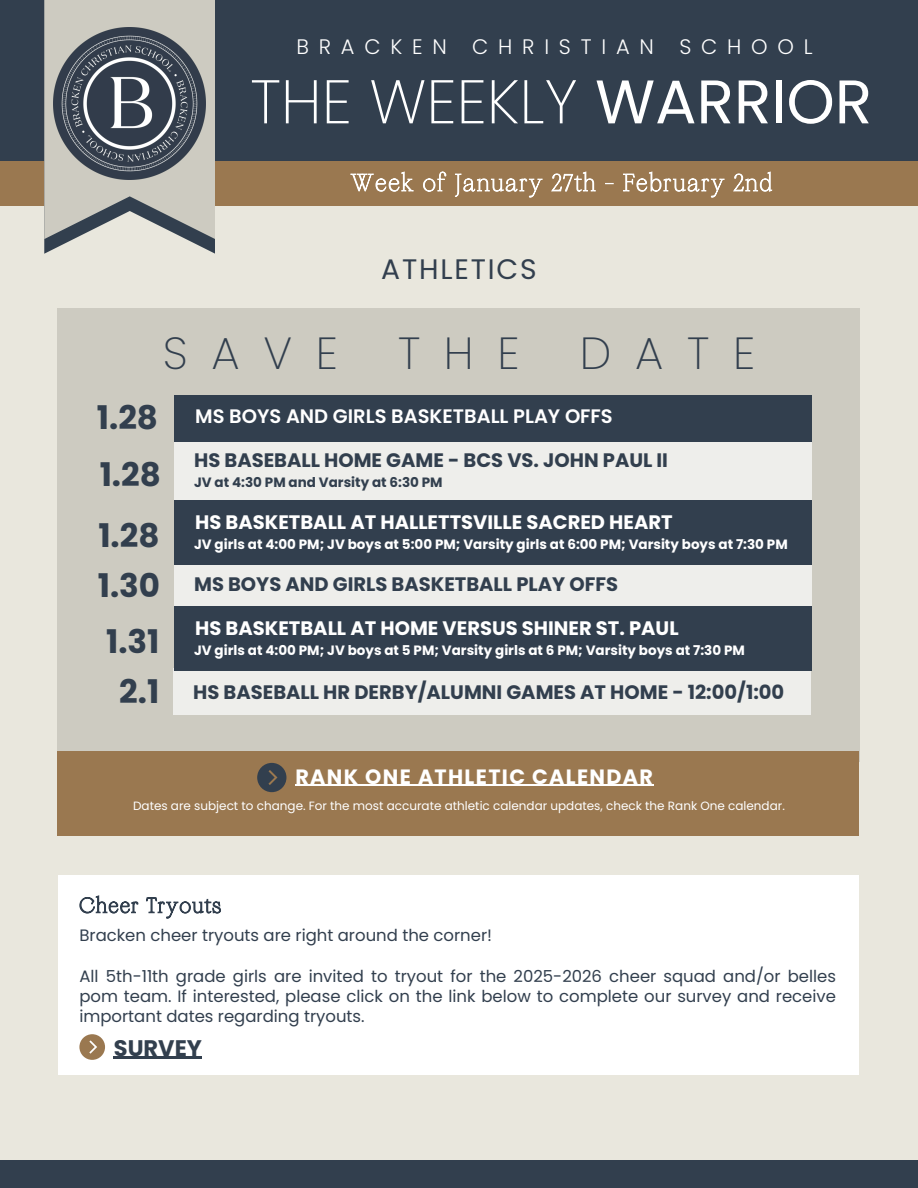
<style>
.page{position:relative;width:918px;height:1188px;background:#e9e7dd}
.page>*{position:absolute;margin:0;border:0;box-sizing:border-box;transform-origin:0 0}
.t1{font:200 61.5px "Poppins";color:#fff}
.t2{font:200 45px "Poppins";letter-spacing:.525em;color:#323f4e}
.t3{font:700 32.55px "Poppins";color:#323f4e}
.t4{font:28.2px "Poppins";letter-spacing:.065em;color:#323f4e}
.t5{font:700 22.5px "Poppins";color:#323f4e}
.t6{font:300 21px "Poppins";letter-spacing:.465em;color:#fff}
.t7{font:700 20.7px "Poppins";letter-spacing:.065em;color:#fff}
.t8{font:700 19.5px "Poppins";color:#323f4e}
.t9{font:700 19.5px "Poppins";color:#fff}
.t10{font:600 19.5px "Poppins";color:#fff}
.t11{font:16.5px/20.2px "Poppins";color:#323f4e;text-align:justify}
.t12{font:700 13.5px "Poppins";color:#fff}
.t13{font:700 13.5px "Poppins";color:#323f4e}
.t14{font:12px "Poppins";color:#fff}
.s1{font-weight:400}
</style>
<div class="page">
<div style="left:0;top:0;width:918px;height:184px;background:#323f4e"></div>
<div style="left:0;top:161px;width:918px;height:45px;background:#9a7850"></div>
<svg style="left:44px;top:0;width:171px;height:254px"></svg>
<img style="left:54px;top:27px;width:152px;height:152px">
<div style="left:57px;top:308px;width:802px;height:453px;background:#cdcbc1"></div>
<div style="left:174px;top:437px;width:638px;height:66px;background:#eeeeeb"></div>
<div style="left:174px;top:560px;width:638px;height:46px;background:#eeeeeb"></div>
<div style="left:173px;top:668px;width:638px;height:47px;background:#eeeeeb"></div>
<div style="left:175px;top:396px;width:637px;height:46px;background:#323f4e"></div>
<div style="left:174px;top:500px;width:637px;height:65px;background:#323f4e"></div>
<div style="left:174px;top:606px;width:637px;height:65px;background:#323f4e"></div>
<div style="left:57px;top:752px;width:802px;height:84px;background:#9a7850"></div>
<hr style="left:295px;top:785px;width:359px;height:1px;background:#fff">
<svg style="left:257px;top:763px;width:29px;height:29px"></svg>
<svg style="left:350px;top:171px;width:423px;height:27px"></svg>
<div style="left:59px;top:876px;width:800px;height:199px;background:#fff"></div>
<svg style="left:79px;top:895px;width:142px;height:24px"></svg>
<svg style="left:79px;top:1034px;width:26px;height:26px"></svg>
<hr style="left:114px;top:1057px;width:88px;height:2px;background:#323f4e">
<div style="left:0;top:1160px;width:918px;height:28px;background:#323f4e"></div>
<h6 class="t6" style="left:296px;top:32px;width:518px">BRACKEN CHRISTIAN SCHOOL</h6>
<p class="t1" style="left:250px;top:59px;width:623px">THE WEEKLY <span class="s1">WARRIOR</span></p>
<h4 class="t4" style="left:381px;top:250px;width:157px">ATHLETICS</h4>
<p class="t2" style="left:163px;top:322px;width:177px">SAVE</p>
<p class="t2" style="left:398px;top:322px;width:123px">THE</p>
<p class="t2" style="left:580px;top:322px;width:177px">DATE</p>
<p class="t3" style="left:97px;top:395px;width:63px">1.28</p>
<p class="t3" style="left:100px;top:451px;width:63px">1.28</p>
<p class="t3" style="left:98px;top:513px;width:63px">1.28</p>
<h3 class="t10" style="left:195px;top:403px;width:419px">MS BOYS AND GIRLS BASKETBALL PLAY OFFS</h3>
<h3 class="t8" style="left:194px;top:447px;width:475px">HS BASEBALL HOME GAME - BCS VS. JOHN PAUL II</h3>
<h3 class="t13" style="left:194px;top:473px;width:250px">JV at 4:30 PM and Varsity at 6:30 PM</h3>
<p class="t9" style="left:195px;top:508px;width:479px">HS BASKETBALL AT HALLETTSVILLE SACRED HEART</p>
<h3 class="t12" style="left:194px;top:535px;width:595px">JV girls at 4:00 PM; JV boys at 5:00 PM; Varsity girls at 6:00 PM; Varsity boys at 7:30 PM</h3>
<h3 class="t3" style="left:98px;top:563px;width:64px">1.30</h3>
<p class="t8" style="left:194px;top:570px;width:425px">MS BOYS AND GIRLS BASKETBALL PLAY OFFS</p>
<h3 class="t3" style="left:106px;top:619px;width:55px">1.31</h3>
<h1 class="t9" style="left:195px;top:614px;width:485px">HS BASKETBALL AT HOME VERSUS SHINER ST. PAUL</h1>
<p class="t12" style="left:194px;top:641px;width:552px">JV girls at 4:00 PM; JV boys at 5 PM; Varsity girls at 6 PM; Varsity boys at 7:30 PM</p>
<p class="t3" style="left:119px;top:669px;width:42px">2.1</p>
<p class="t8" style="left:193px;top:679px;width:593px">HS BASEBALL HR DERBY/ALUMNI GAMES AT HOME - 12:00/1:00</p>
<p class="t7" style="left:295px;top:762px;width:359px">RANK ONE ATHLETIC CALENDAR</p>
<p class="t14" style="left:133px;top:797px;width:653px">Dates are subject to change. For the most accurate athletic calendar updates, check the Rank One calendar.</p>
<p class="t11" style="left:79px;top:925px;width:414px">Bracken cheer tryouts are right around the corner!</p>
<p class="t11" style="left:79px;top:966px;width:758px">All 5th-11th grade girls are invited to tryout for the 2025-2026 cheer squad and/or belles pom team. If interested, please click on the link below to complete our survey and receive important dates regarding tryouts.</p>
<p class="t5" style="left:114px;top:1032px;width:90px">SURVEY</p>
</div>
